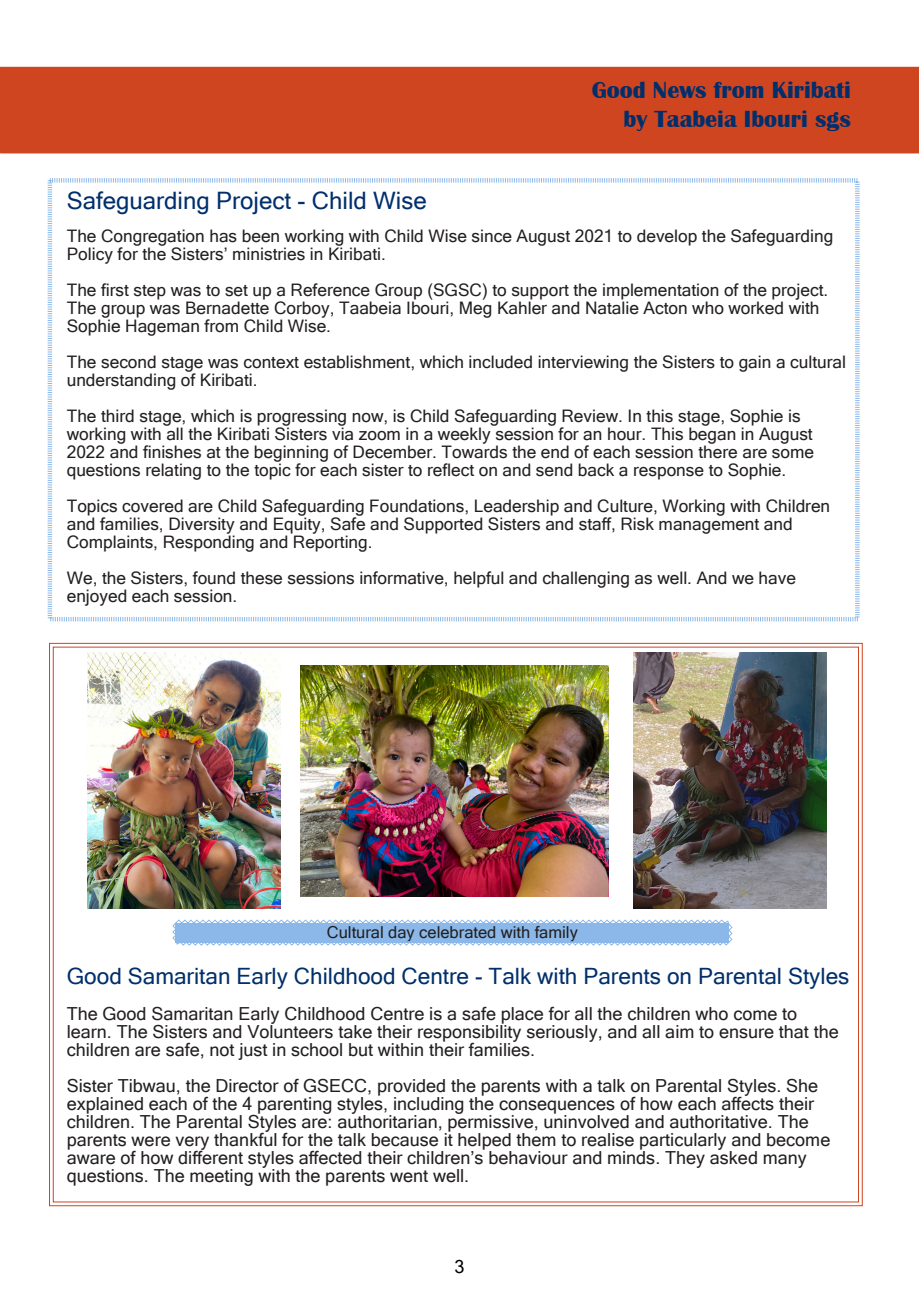
<style>
.page{position:relative;width:919px;height:1289px;background:#fff}
.page>*{position:absolute;margin:0;border:0;box-sizing:border-box;transform-origin:0 0}
.t1{font:700 24px "Britannic";color:#002f6c}
.t2{font:24px "Microsoft Sans Serif";color:#002f6c}
.t3{font:22.5px "Microsoft Sans Serif";color:#002f6c}
.t4{font:18px/18px "Microsoft Sans Serif";color:#231f20}
.t5{font:18px "Microsoft Sans Serif";color:#000}
.t6{font:17.25px/18px "Microsoft Sans Serif";color:#231f20}
.t7{font:16.5px "Microsoft Sans Serif";color:#231f20}
</style>
<div class="page">
<div style="left:0;top:67px;width:918px;height:86px;background:#cf4520"></div>
<img style="left:49px;top:642px;width:813px;height:564px">
<svg style="left:47px;top:178px;width:813px;height:444px"></svg>
<p class="t1" style="left:591px;top:77px;width:261px">Good News from Kiribati</p>
<p class="t1" style="left:623px;top:106px;width:229px">by Taabeia Ibouri sgs</p>
<p class="t2" style="left:67px;top:185px;width:361px">Safeguarding Project - Child Wise</p>
<p class="t6" style="left:67px;top:227px;width:768px">The Congregation has been working with Child Wise since August 2021 to develop the Safeguarding<br>Policy for the Sisters’ ministries in Kiribati.</p>
<p class="t6" style="left:67px;top:281px;width:763px">The first step was to set up a Reference Group (SGSC) to support the implementation of the project.<br>The group was Bernadette Corboy, Taabeia Ibouri, Meg Kahler and Natalie Acton who worked with<br>Sophie Hageman from Child Wise.</p>
<p class="t6" style="left:67px;top:353px;width:780px">The second stage was context establishment, which included interviewing the Sisters to gain a cultural understanding of Kiribati.</p>
<p class="t6" style="left:67px;top:407px;width:748px">The third stage, which is progressing now, is Child Safeguarding Review. In this stage, Sophie is working with all the Kiribati Sisters via zoom in a weekly session for an hour. This began in August 2022 and finishes at the beginning of December. Towards the end of each session there are some questions relating to the topic for each sister to reflect on and send back a response to Sophie.</p>
<p class="t6" style="left:67px;top:497px;width:764px">Topics covered are Child Safeguarding Foundations, Leadership and Culture, Working with Children and families, Diversity and Equity, Safe and Supported Sisters and staff, Risk management and<br>Complaints, Responding and Reporting.</p>
<p class="t6" style="left:67px;top:569px;width:730px">We, the Sisters, found these sessions informative, helpful and challenging as well. And we have enjoyed each session.</p>
<p class="t7" style="left:327px;top:921px;width:253px">Cultural day celebrated with family</p>
<p class="t3" style="left:67px;top:961px;width:784px">Good Samaritan Early Childhood Centre - Talk with Parents on Parental Styles</p>
<p class="t4" style="left:67px;top:1004px;width:773px">The Good Samaritan Early Childhood Centre is a safe place for all the children who come to learn. The Sisters and Volunteers take their responsibility seriously, and all aim to ensure that the children are safe, not just in school but within their families.</p>
<p class="t4" style="left:67px;top:1076px;width:765px">Sister Tibwau, the Director of GSECC, provided the parents with a talk on Parental Styles. She explained each of the 4 parenting styles, including the consequences of how each affects their children. The Parental Styles are: authoritarian, permissive, uninvolved and authoritative. The parents were very thankful for the talk because it helped them to realise particularly and become aware of how different styles affected their children’s behaviour and minds. They asked many questions. The meeting with the parents went well.</p>
<p class="t5" style="left:454px;top:1254px;width:12px">3</p>
</div>
